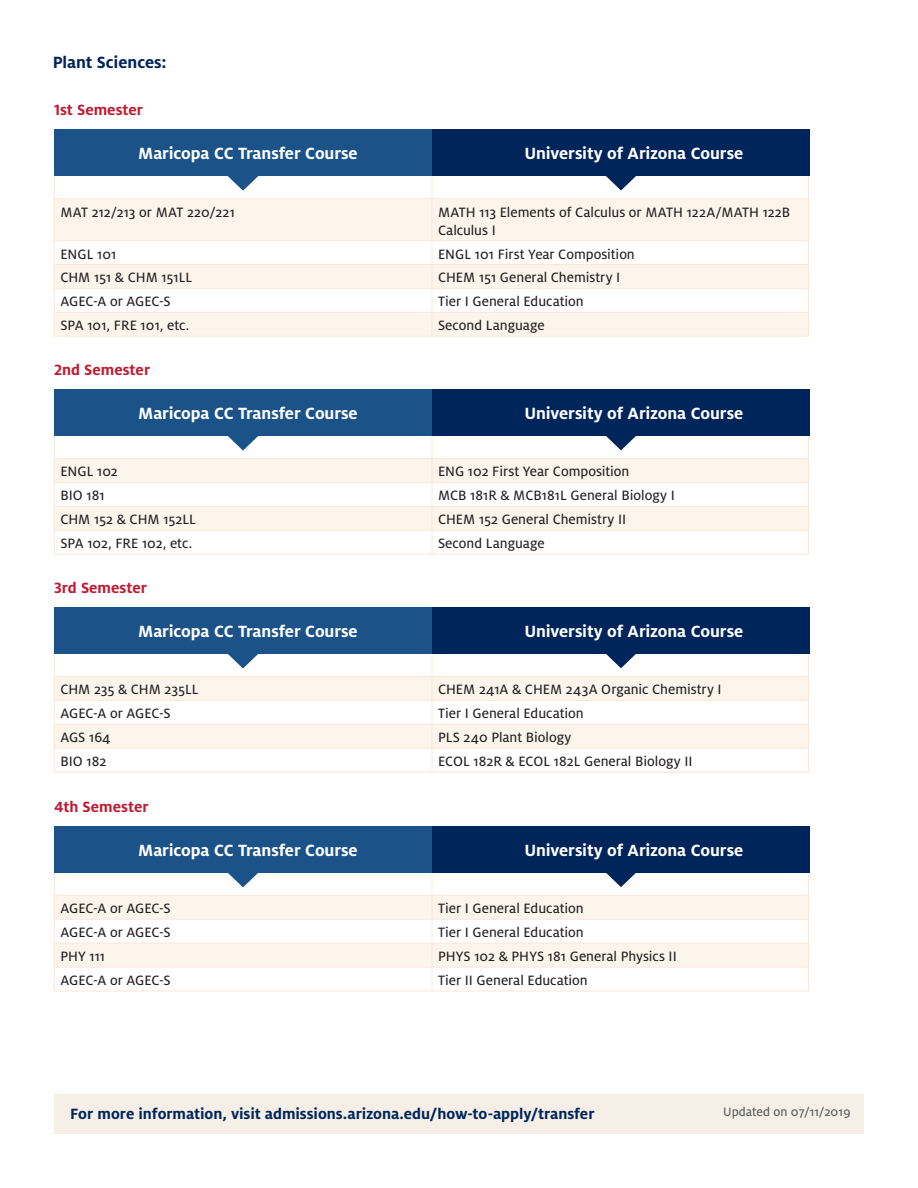
<style>
.page{position:relative;width:918px;height:1188px;background:#fff}
.page>*{position:absolute;margin:0;border:0;box-sizing:border-box;transform-origin:0 0}
.t1{font:700 18px "Milo OT";letter-spacing:-.005em;color:#fff}
.Emphasis_Area{font:700 18px "Milo OT";letter-spacing:-.005em;color:#00255b}
.t2{font:700 16.5px "Milo OT";letter-spacing:-.005em;color:#00255b}
.Semester_header{font:700 16.5px "Milo OT";color:#be1e35}
.t3{font:15px/18px "Milo OT Text";color:#231f20}
.t4{font:13.5px "Milo OT Text";letter-spacing:.005em;color:#57585a}
</style>
<div class="page">
<div style="left:54px;top:1094px;width:810px;height:40px;background:#f6efe7"></div>
<svg style="left:55px;top:199px;width:753px;height:137px;fill:#fdf4eb"></svg>
<svg style="left:54px;top:176px;width:1px;height:22px"></svg>
<svg style="left:432px;top:176px;width:1px;height:22px"></svg>
<svg style="left:808px;top:176px;width:1px;height:22px"></svg>
<hr style="left:54px;top:198px;width:378px;height:1px;background:#fbe8d8">
<hr style="left:432px;top:198px;width:377px;height:1px;background:#fbe8d8">
<hr style="left:432px;top:199px;width:1px;height:41px;background:#fbe8d8">
<svg style="left:432px;top:241px;width:1px;height:95px"></svg>
<hr style="left:54px;top:199px;width:1px;height:41px;background:#fbe8d8">
<hr style="left:808px;top:199px;width:1px;height:41px;background:#fbe8d8">
<hr style="left:54px;top:240px;width:378px;height:1px;background:#fbe8d8">
<hr style="left:432px;top:240px;width:377px;height:1px;background:#fbe8d8">
<hr style="left:54px;top:264px;width:378px;height:1px;background:#fbe8d8">
<hr style="left:432px;top:264px;width:377px;height:1px;background:#fbe8d8">
<hr style="left:54px;top:288px;width:378px;height:1px;background:#fbe8d8">
<hr style="left:432px;top:288px;width:377px;height:1px;background:#fbe8d8">
<hr style="left:54px;top:312px;width:378px;height:1px;background:#fbe8d8">
<svg style="left:54px;top:241px;width:1px;height:95px"></svg>
<hr style="left:432px;top:312px;width:377px;height:1px;background:#fbe8d8">
<svg style="left:808px;top:241px;width:1px;height:95px"></svg>
<hr style="left:54px;top:336px;width:378px;height:1px;background:#fbe8d8">
<hr style="left:432px;top:336px;width:377px;height:1px;background:#fbe8d8">
<svg style="left:606px;top:176px;width:30px;height:15px"></svg>
<div style="left:432px;top:129px;width:378px;height:47px;background:#00255b"></div>
<div style="left:54px;top:129px;width:378px;height:47px;background:#1b5389"></div>
<svg style="left:227px;top:176px;width:32px;height:15px"></svg>
<svg style="left:55px;top:459px;width:753px;height:71px;fill:#fdf4eb"></svg>
<hr style="left:54px;top:458px;width:378px;height:1px;background:#fbe8d8">
<hr style="left:432px;top:458px;width:377px;height:1px;background:#fbe8d8">
<svg style="left:432px;top:436px;width:1px;height:118px"></svg>
<hr style="left:54px;top:482px;width:378px;height:1px;background:#fbe8d8">
<hr style="left:432px;top:482px;width:377px;height:1px;background:#fbe8d8">
<hr style="left:54px;top:506px;width:378px;height:1px;background:#fbe8d8">
<hr style="left:432px;top:506px;width:377px;height:1px;background:#fbe8d8">
<hr style="left:54px;top:530px;width:378px;height:1px;background:#fbe8d8">
<svg style="left:54px;top:436px;width:1px;height:118px"></svg>
<hr style="left:432px;top:530px;width:377px;height:1px;background:#fbe8d8">
<svg style="left:808px;top:436px;width:1px;height:118px"></svg>
<hr style="left:54px;top:554px;width:378px;height:1px;background:#fbe8d8">
<hr style="left:432px;top:554px;width:377px;height:1px;background:#fbe8d8">
<svg style="left:606px;top:436px;width:30px;height:14px"></svg>
<div style="left:432px;top:389px;width:378px;height:47px;background:#00255b"></div>
<div style="left:54px;top:389px;width:378px;height:47px;background:#1b5389"></div>
<svg style="left:228px;top:436px;width:30px;height:15px"></svg>
<svg style="left:55px;top:677px;width:753px;height:71px;fill:#fdf4eb"></svg>
<hr style="left:54px;top:676px;width:378px;height:1px;background:#fbe8d8">
<hr style="left:432px;top:676px;width:377px;height:1px;background:#fbe8d8">
<svg style="left:432px;top:653px;width:1px;height:119px"></svg>
<hr style="left:54px;top:700px;width:378px;height:1px;background:#fbe8d8">
<hr style="left:432px;top:700px;width:377px;height:1px;background:#fbe8d8">
<hr style="left:54px;top:724px;width:378px;height:1px;background:#fbe8d8">
<hr style="left:432px;top:724px;width:377px;height:1px;background:#fbe8d8">
<hr style="left:54px;top:748px;width:378px;height:1px;background:#fbe8d8">
<svg style="left:54px;top:653px;width:1px;height:119px"></svg>
<hr style="left:432px;top:748px;width:377px;height:1px;background:#fbe8d8">
<svg style="left:808px;top:653px;width:1px;height:119px"></svg>
<hr style="left:54px;top:772px;width:378px;height:1px;background:#fbe8d8">
<hr style="left:432px;top:772px;width:377px;height:1px;background:#fbe8d8">
<svg style="left:605px;top:653px;width:32px;height:15px"></svg>
<div style="left:432px;top:607px;width:378px;height:46px;background:#00255b"></div>
<div style="left:54px;top:607px;width:378px;height:46px;background:#1b5389"></div>
<svg style="left:227px;top:653px;width:32px;height:15px"></svg>
<svg style="left:55px;top:896px;width:753px;height:71px;fill:#fdf4eb"></svg>
<hr style="left:54px;top:895px;width:378px;height:1px;background:#fbe8d8">
<hr style="left:432px;top:895px;width:377px;height:1px;background:#fbe8d8">
<svg style="left:432px;top:872px;width:1px;height:119px"></svg>
<hr style="left:54px;top:919px;width:378px;height:1px;background:#fbe8d8">
<hr style="left:432px;top:919px;width:377px;height:1px;background:#fbe8d8">
<hr style="left:54px;top:943px;width:378px;height:1px;background:#fbe8d8">
<hr style="left:432px;top:943px;width:377px;height:1px;background:#fbe8d8">
<hr style="left:54px;top:967px;width:378px;height:1px;background:#fbe8d8">
<svg style="left:54px;top:872px;width:1px;height:119px"></svg>
<hr style="left:432px;top:967px;width:377px;height:1px;background:#fbe8d8">
<svg style="left:808px;top:872px;width:1px;height:119px"></svg>
<hr style="left:54px;top:991px;width:378px;height:1px;background:#fbe8d8">
<hr style="left:432px;top:991px;width:377px;height:1px;background:#fbe8d8">
<svg style="left:605px;top:872px;width:32px;height:15px"></svg>
<div style="left:432px;top:826px;width:378px;height:46px;background:#00255b"></div>
<div style="left:54px;top:826px;width:378px;height:46px;background:#1b5389"></div>
<svg style="left:227px;top:872px;width:32px;height:15px"></svg>
<p class="Emphasis_Area" style="left:53px;top:52px;width:115px">Plant Sciences:</p>
<p class="Semester_header" style="left:54px;top:101px;width:91px">1st Semester</p>
<p class="t1" style="left:138px;top:144px;width:221px">Maricopa CC Transfer Course</p>
<p class="t1" style="left:524px;top:144px;width:220px">University of Arizona Course</p>
<p class="t3" style="left:60px;top:203px;width:176px">MAT 212/213 or MAT 220/221</p>
<p class="t3" style="left:438px;top:203px;width:354px">MATH 113 Elements of Calculus or MATH 122A/MATH 122B<br>Calculus I</p>
<p class="t3" style="left:60px;top:245px;width:58px">ENGL 101</p>
<p class="t3" style="left:438px;top:245px;width:198px">ENGL 101 First Year Composition</p>
<p class="t3" style="left:60px;top:269px;width:133px">CHM 151 &amp; CHM 151LL</p>
<p class="t3" style="left:438px;top:269px;width:184px">CHEM 151 General Chemistry I</p>
<p class="t3" style="left:60px;top:293px;width:112px">AGEC-A or AGEC-S</p>
<p class="t3" style="left:438px;top:293px;width:147px">Tier I General Education</p>
<p class="t3" style="left:60px;top:317px;width:130px">SPA 101, FRE 101, etc.</p>
<p class="t3" style="left:438px;top:317px;width:108px">Second Language</p>
<p class="Semester_header" style="left:54px;top:361px;width:98px">2nd Semester</p>
<p class="t1" style="left:138px;top:403px;width:221px">Maricopa CC Transfer Course</p>
<p class="t1" style="left:524px;top:403px;width:220px">University of Arizona Course</p>
<p class="t3" style="left:60px;top:463px;width:59px">ENGL 102</p>
<p class="t3" style="left:438px;top:463px;width:193px">ENG 102 First Year Composition</p>
<p class="t3" style="left:60px;top:487px;width:46px">BIO 181</p>
<p class="t3" style="left:438px;top:487px;width:238px">MCB 181R &amp; MCB181L General Biology I</p>
<p class="t3" style="left:60px;top:511px;width:137px">CHM 152 &amp; CHM 152LL</p>
<p class="t3" style="left:438px;top:511px;width:190px">CHEM 152 General Chemistry II</p>
<p class="t3" style="left:60px;top:535px;width:133px">SPA 102, FRE 102, etc.</p>
<p class="t3" style="left:438px;top:535px;width:108px">Second Language</p>
<p class="Semester_header" style="left:54px;top:579px;width:94px">3rd Semester</p>
<p class="t1" style="left:138px;top:621px;width:221px">Maricopa CC Transfer Course</p>
<p class="t1" style="left:524px;top:621px;width:220px">University of Arizona Course</p>
<p class="t3" style="left:60px;top:681px;width:140px">CHM 235 &amp; CHM 235LL</p>
<p class="t3" style="left:438px;top:681px;width:285px">CHEM 241A &amp; CHEM 243A Organic Chemistry I</p>
<p class="t3" style="left:60px;top:705px;width:112px">AGEC-A or AGEC-S</p>
<p class="t3" style="left:438px;top:705px;width:147px">Tier I General Education</p>
<p class="t3" style="left:60px;top:729px;width:52px">AGS 164</p>
<p class="t3" style="left:438px;top:729px;width:135px">PLS 240 Plant Biology</p>
<p class="t3" style="left:60px;top:753px;width:48px">BIO 182</p>
<p class="t3" style="left:438px;top:753px;width:256px">ECOL 182R &amp; ECOL 182L General Biology II</p>
<p class="Semester_header" style="left:54px;top:798px;width:96px">4th Semester</p>
<p class="t1" style="left:138px;top:840px;width:221px">Maricopa CC Transfer Course</p>
<p class="t1" style="left:524px;top:840px;width:220px">University of Arizona Course</p>
<p class="t3" style="left:60px;top:900px;width:112px">AGEC-A or AGEC-S</p>
<p class="t3" style="left:438px;top:900px;width:147px">Tier I General Education</p>
<p class="t3" style="left:60px;top:924px;width:112px">AGEC-A or AGEC-S</p>
<p class="t3" style="left:438px;top:924px;width:147px">Tier I General Education</p>
<p class="t3" style="left:60px;top:948px;width:46px">PHY 111</p>
<p class="t3" style="left:438px;top:948px;width:240px">PHYS 102 &amp; PHYS 181 General Physics II</p>
<p class="t3" style="left:60px;top:971px;width:112px">AGEC-A or AGEC-S</p>
<p class="t3" style="left:438px;top:971px;width:151px">Tier II General Education</p>
<p class="t2" style="left:70px;top:1104px;width:526px">For more information, visit admissions.arizona.edu/how-to-apply/transfer</p>
<p class="t4" style="left:723px;top:1105px;width:129px">Updated on 07/11/2019</p>
</div>
